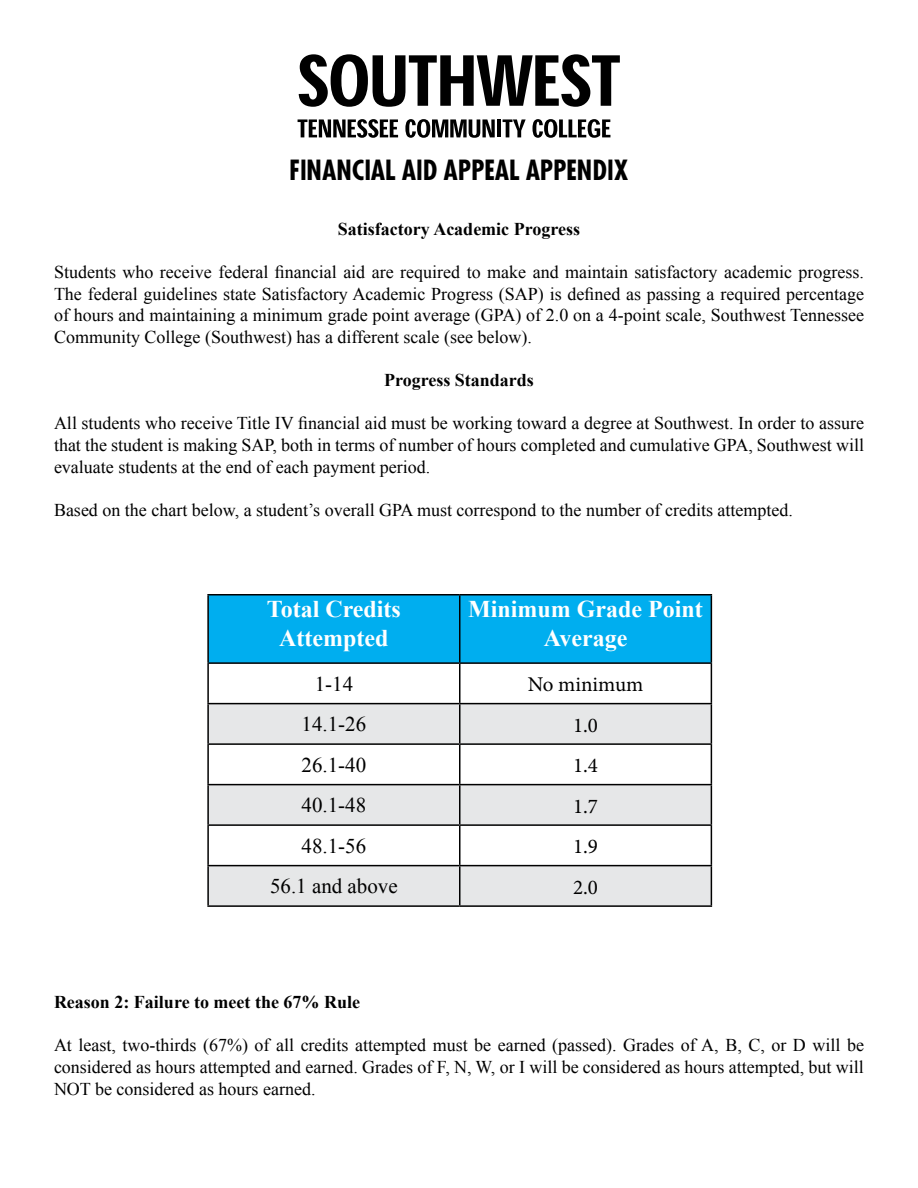
<style>
.page{position:relative;width:918px;height:1188px;background:#fff}
.page>*{position:absolute;margin:0;border:0;box-sizing:border-box;transform-origin:0 0}
.t1{font:700 condensed 27px "Futura";color:#000}
.t2{font:700 24px/28.8px "Times New Roman";color:#fff;text-align:center}
.t3{font:21px "Times New Roman";color:#000}
.t4{font:21px "Minion Pro";color:#000}
.t5{font:18px/21.6px "Times New Roman";color:#000;text-align:justify}
.t6{font:700 18px "Times New Roman";color:#000}
</style>
<div class="page">
<svg style="left:299px;top:54px;width:321px;height:53px"></svg>
<svg style="left:298px;top:119px;width:100px;height:19px"></svg>
<svg style="left:405px;top:119px;width:90px;height:19px"></svg>
<hr style="left:497px;top:119px;width:4px;height:18px;background:#000">
<svg style="left:503px;top:119px;width:23px;height:18px"></svg>
<svg style="left:533px;top:119px;width:77px;height:19px"></svg>
<div style="left:209px;top:596px;width:502px;height:66px;background:#00aeef"></div>
<svg style="left:209px;top:704px;width:502px;height:201px;fill:#e6e7e8"></svg>
<hr style="left:207px;top:664px;width:2px;height:39px;background:#000">
<hr style="left:459px;top:664px;width:1px;height:39px;background:#000">
<hr style="left:711px;top:664px;width:1px;height:39px;background:#000">
<hr style="left:207px;top:703px;width:253px;height:1px;background:#000">
<hr style="left:207px;top:704px;width:2px;height:39px;background:#000">
<hr style="left:460px;top:703px;width:252px;height:1px;background:#000">
<hr style="left:459px;top:704px;width:1px;height:39px;background:#000">
<hr style="left:711px;top:704px;width:1px;height:39px;background:#000">
<hr style="left:207px;top:743px;width:253px;height:2px;background:#000">
<hr style="left:207px;top:745px;width:2px;height:39px;background:#000">
<hr style="left:460px;top:743px;width:252px;height:2px;background:#000">
<hr style="left:459px;top:745px;width:1px;height:39px;background:#000">
<hr style="left:711px;top:745px;width:1px;height:39px;background:#000">
<hr style="left:207px;top:784px;width:253px;height:1px;background:#000">
<hr style="left:207px;top:785px;width:2px;height:39px;background:#000">
<hr style="left:460px;top:784px;width:252px;height:1px;background:#000">
<hr style="left:459px;top:785px;width:1px;height:39px;background:#000">
<hr style="left:711px;top:785px;width:1px;height:39px;background:#000">
<hr style="left:207px;top:824px;width:253px;height:2px;background:#000">
<hr style="left:207px;top:826px;width:2px;height:39px;background:#000">
<hr style="left:460px;top:824px;width:252px;height:2px;background:#000">
<hr style="left:459px;top:826px;width:1px;height:39px;background:#000">
<hr style="left:711px;top:826px;width:1px;height:39px;background:#000">
<hr style="left:207px;top:865px;width:253px;height:1px;background:#000">
<hr style="left:207px;top:866px;width:2px;height:39px;background:#000">
<hr style="left:460px;top:865px;width:252px;height:1px;background:#000">
<hr style="left:459px;top:866px;width:1px;height:39px;background:#000">
<hr style="left:711px;top:866px;width:1px;height:39px;background:#000">
<hr style="left:207px;top:905px;width:253px;height:2px;background:#000">
<hr style="left:460px;top:905px;width:252px;height:2px;background:#000">
<hr style="left:207px;top:594px;width:253px;height:2px;background:#000">
<hr style="left:207px;top:595px;width:2px;height:67px;background:#000">
<hr style="left:460px;top:594px;width:252px;height:2px;background:#000">
<hr style="left:459px;top:595px;width:1px;height:67px;background:#000">
<hr style="left:711px;top:595px;width:1px;height:67px;background:#000">
<hr style="left:207px;top:662px;width:253px;height:2px;background:#000">
<hr style="left:460px;top:662px;width:252px;height:2px;background:#000">
<h1 class="t1" style="left:290px;top:152px;width:340px">FINANCIAL AID APPEAL APPENDIX</h1>
<p class="t6" style="left:338px;top:216px;width:244px">Satisfactory Academic Progress</p>
<p class="t5" style="left:54px;top:261px;width:812px">Students who receive federal financial aid are required to make and maintain satisfactory academic progress.<br>The federal guidelines state Satisfactory Academic Progress (SAP) is defined as passing a required percentage of hours and maintaining a minimum grade point average (GPA) of 2.0 on a 4-point scale, Southwest Tennessee Community College (Southwest) has a different scale (see below).</p>
<p class="t6" style="left:384px;top:368px;width:151px">Progress Standards</p>
<p class="t5" style="left:54px;top:412px;width:812px">All students who receive Title IV financial aid must be working toward a degree at Southwest. In order to assure that the student is making SAP, both in terms of number of hours completed and cumulative GPA, Southwest will evaluate students at the end of each payment period.</p>
<p class="t5" style="left:54px;top:499px;width:741px">Based on the chart below, a student’s overall GPA must correspond to the number of credits attempted.</p>
<h2 class="t2" style="left:267px;top:594px;width:136px">Total Credits<br>Attempted</h2>
<h2 class="t2" style="left:468px;top:594px;width:236px">Minimum Grade Point<br>Average</h2>
<p class="t3" style="left:315px;top:670px;width:40px">1-14</p>
<p class="t4" style="left:528px;top:670px;width:117px">No minimum</p>
<p class="t3" style="left:302px;top:710px;width:66px">14.1-26</p>
<p class="t4" style="left:573px;top:711px;width:26px">1.0</p>
<p class="t3" style="left:302px;top:751px;width:66px">26.1-40</p>
<p class="t4" style="left:573px;top:751px;width:26px">1.4</p>
<p class="t3" style="left:302px;top:791px;width:66px">40.1-48</p>
<p class="t4" style="left:573px;top:792px;width:26px">1.7</p>
<p class="t3" style="left:302px;top:832px;width:66px">48.1-56</p>
<p class="t4" style="left:573px;top:832px;width:26px">1.9</p>
<p class="t3" style="left:270px;top:872px;width:129px">56.1 and above</p>
<p class="t4" style="left:573px;top:873px;width:26px">2.0</p>
<p class="t6" style="left:54px;top:990px;width:308px">Reason 2: Failure to meet the 67% Rule</p>
<p class="t5" style="left:54px;top:1034px;width:812px">At least, two-thirds (67%) of all credits attempted must be earned (passed). Grades of A, B, C, or D will be considered as hours attempted and earned. Grades of F, N, W, or I will be considered as hours attempted, but will NOT be considered as hours earned.</p>
</div>
